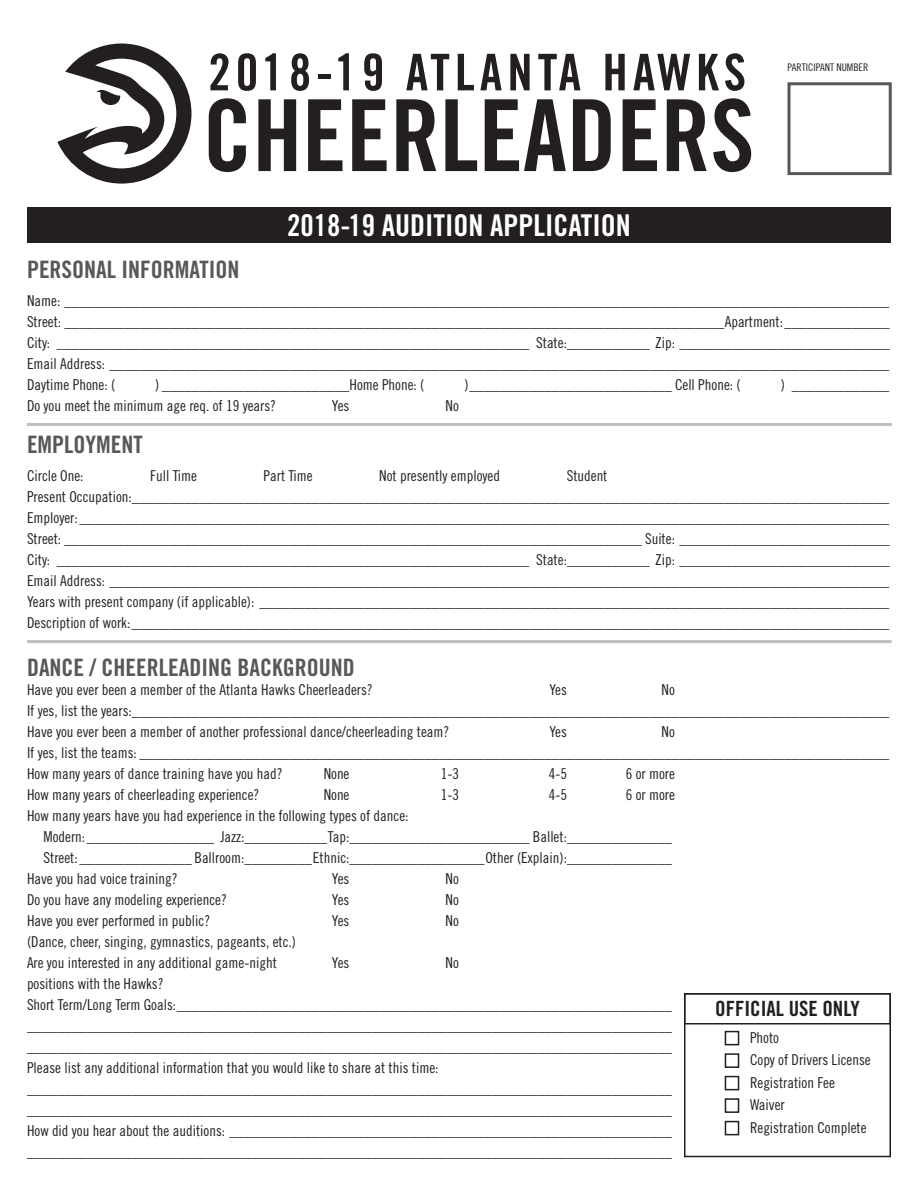
<style>
.page{position:relative;width:918px;height:1188px;background:#fff}
.page>*{position:absolute;margin:0;border:0;box-sizing:border-box;transform-origin:0 0}
.SUBHEADS{font:99.45px "Trade Gothic LT Std Bd Cn 20";color:#231f20}
.SUBHEADS-2{font:50.7px "Trade Gothic LT Std Bd Cn 20";letter-spacing:.1em;color:#231f20}
.HEADS{font:30px "Trade Gothic LT Std Bd Cn 20";color:#fff}
.SUBHEADS-3{font:24px "Trade Gothic LT Std Bd Cn 20";color:#57585a}
.HEADS-2{font:21px "Trade Gothic LT Std Bd Cn 20";color:#231f20}
.body{font:15px "Trade Gothic LT Std Cn 18";color:#231f20}
.body-2{font:10.5px "Trade Gothic LT Std Cn 18";color:#231f20}
</style>
<div class="page">
<div style="left:684px;top:993px;width:207px;height:164px;border:2px solid #231f20"></div>
<hr style="left:27px;top:423px;width:865px;height:3px;background:#bebfc2">
<hr style="left:27px;top:640px;width:865px;height:3px;background:#bebfc2">
<div style="left:684px;top:993px;width:207px;height:31px;border:2px solid #231f20"></div>
<div style="left:788px;top:82px;width:104px;height:93px;border:3px solid #57585a"></div>
<div style="left:27px;top:207px;width:864px;height:36px;background:#231f20"></div>
<svg style="left:57px;top:44px;width:134px;height:140px"></svg>
<div style="left:725px;top:1031px;width:14px;height:14px;border:2px solid #231f20"></div>
<div style="left:725px;top:1053px;width:14px;height:15px;border:2px solid #231f20"></div>
<div style="left:725px;top:1076px;width:14px;height:14px;border:2px solid #231f20"></div>
<div style="left:725px;top:1098px;width:14px;height:15px;border:2px solid #231f20"></div>
<div style="left:725px;top:1121px;width:14px;height:14px;border:2px solid #231f20"></div>
<p class="SUBHEADS-2" style="left:208px;top:42px;width:539px">2018-19 ATLANTA HAWKS</p>
<p class="SUBHEADS" style="left:203px;top:75px;width:553px">CHEERLEADERS</p>
<p class="HEADS" style="left:287px;top:207px;width:345px">2018-19 AUDITION APPLICATION</p>
<p class="body-2" style="left:788px;top:61px;width:83px">PARTICIPANT NUMBER</p>
<p class="SUBHEADS-3" style="left:27px;top:255px;width:214px">PERSONAL INFORMATION</p>
<p class="body" style="left:27px;top:292px;width:864px">Name: ______________________________________________________________________________________________________________</p>
<p class="body" style="left:27px;top:313px;width:864px">Street: ________________________________________________________________________________________Apartment:______________</p>
<p class="body" style="left:27px;top:334px;width:864px">City: _______________________________________________________________ State:___________ Zip: ____________________________</p>
<p class="body" style="left:27px;top:355px;width:864px">Email Address: ________________________________________________________________________________________________________</p>
<p class="body" style="left:27px;top:376px;width:90px">Daytime Phone: (</p>
<p class="body" style="left:155px;top:376px;width:271px">) _________________________Home Phone: (</p>
<p class="body" style="left:464px;top:376px;width:278px">)___________________________ Cell Phone: (</p>
<p class="body" style="left:781px;top:376px;width:110px">) _____________</p>
<p class="body" style="left:27px;top:397px;width:251px">Do you meet the minimum age req. of 19 years?</p>
<p class="body" style="left:332px;top:397px;width:19px">Yes</p>
<p class="body" style="left:446px;top:397px;width:15px">No</p>
<p class="SUBHEADS-3" style="left:27px;top:430px;width:117px">EMPLOYMENT</p>
<p class="body" style="left:27px;top:467px;width:58px">Circle One:</p>
<p class="body" style="left:150px;top:467px;width:48px">Full Time</p>
<p class="body" style="left:264px;top:467px;width:51px">Part Time</p>
<p class="body" style="left:379px;top:467px;width:122px">Not presently employed</p>
<p class="body" style="left:567px;top:467px;width:42px">Student</p>
<p class="body" style="left:27px;top:488px;width:864px">Present Occupation:_____________________________________________________________________________________________________</p>
<p class="body" style="left:27px;top:509px;width:864px">Employer:____________________________________________________________________________________________________________</p>
<p class="body" style="left:27px;top:530px;width:864px">Street: _____________________________________________________________________________ Suite: ____________________________</p>
<p class="body" style="left:27px;top:551px;width:864px">City: _______________________________________________________________ State:___________ Zip: ____________________________</p>
<p class="body" style="left:27px;top:572px;width:864px">Email Address: ________________________________________________________________________________________________________</p>
<p class="body" style="left:27px;top:593px;width:864px">Years with present company (if applicable): ____________________________________________________________________________________</p>
<p class="body" style="left:27px;top:614px;width:864px">Description of work:_____________________________________________________________________________________________________</p>
<p class="SUBHEADS-3" style="left:27px;top:653px;width:329px">DANCE / CHEERLEADING BACKGROUND</p>
<p class="body" style="left:27px;top:681px;width:347px">Have you ever been a member of the Atlanta Hawks Cheerleaders?</p>
<p class="body" style="left:549px;top:681px;width:19px">Yes</p>
<p class="body" style="left:662px;top:681px;width:15px">No</p>
<p class="body" style="left:27px;top:702px;width:864px">If yes, list the years:_____________________________________________________________________________________________________</p>
<p class="body" style="left:27px;top:723px;width:424px">Have you ever been a member of another professional dance/cheerleading team?</p>
<p class="body" style="left:549px;top:723px;width:19px">Yes</p>
<p class="body" style="left:662px;top:723px;width:15px">No</p>
<p class="body" style="left:27px;top:744px;width:864px">If yes, list the teams: ____________________________________________________________________________________________________</p>
<p class="body" style="left:27px;top:765px;width:257px">How many years of dance training have you had?</p>
<p class="body" style="left:324px;top:765px;width:27px">None</p>
<p class="body" style="left:441px;top:765px;width:20px">1-3</p>
<p class="body" style="left:549px;top:765px;width:20px">4-5</p>
<p class="body" style="left:626px;top:765px;width:51px">6 or more</p>
<p class="body" style="left:27px;top:786px;width:234px">How many years of cheerleading experience?</p>
<p class="body" style="left:324px;top:786px;width:27px">None</p>
<p class="body" style="left:441px;top:786px;width:20px">1-3</p>
<p class="body" style="left:549px;top:786px;width:20px">4-5</p>
<p class="body" style="left:626px;top:786px;width:51px">6 or more</p>
<p class="body" style="left:27px;top:807px;width:383px">How many years have you had experience in the following types of dance:</p>
<p class="body" style="left:44px;top:828px;width:630px">Modern:_________________ Jazz:___________Tap:________________________ Ballet:______________</p>
<p class="body" style="left:44px;top:849px;width:630px">Street:_______________ Ballroom:_________Ethnic:__________________Other (Explain):______________</p>
<p class="body" style="left:27px;top:870px;width:152px">Have you had voice training?</p>
<p class="body" style="left:332px;top:870px;width:19px">Yes</p>
<p class="body" style="left:446px;top:870px;width:15px">No</p>
<p class="body" style="left:27px;top:891px;width:201px">Do you have any modeling experience?</p>
<p class="body" style="left:332px;top:891px;width:19px">Yes</p>
<p class="body" style="left:446px;top:891px;width:15px">No</p>
<p class="body" style="left:27px;top:912px;width:185px">Have you ever performed in public?</p>
<p class="body" style="left:332px;top:912px;width:19px">Yes</p>
<p class="body" style="left:446px;top:912px;width:15px">No</p>
<p class="body" style="left:27px;top:933px;width:271px">(Dance, cheer, singing, gymnastics, pageants, etc.)</p>
<p class="body" style="left:27px;top:954px;width:251px">Are you interested in any additional game-night</p>
<p class="body" style="left:332px;top:954px;width:19px">Yes</p>
<p class="body" style="left:446px;top:954px;width:15px">No</p>
<p class="body" style="left:27px;top:975px;width:138px">positions with the Hawks?</p>
<p class="body" style="left:27px;top:996px;width:646px">Short Term/Long Term Goals:__________________________________________________________________</p>
<p class="body" style="left:27px;top:1017px;width:646px">______________________________________________________________________________________</p>
<p class="body" style="left:27px;top:1038px;width:646px">______________________________________________________________________________________</p>
<p class="body" style="left:27px;top:1059px;width:413px">Please list any additional information that you would like to share at this time:</p>
<p class="body" style="left:27px;top:1080px;width:646px">______________________________________________________________________________________</p>
<p class="body" style="left:27px;top:1101px;width:646px">______________________________________________________________________________________</p>
<p class="body" style="left:27px;top:1122px;width:646px">How did you hear about the auditions: ___________________________________________________________</p>
<p class="body" style="left:27px;top:1143px;width:646px">______________________________________________________________________________________</p>
<p class="HEADS-2" style="left:715px;top:996px;width:146px">OFFICIAL USE ONLY</p>
<p class="body" style="left:750px;top:1029px;width:31px">Photo</p>
<p class="body" style="left:750px;top:1051px;width:122px">Copy of Drivers License</p>
<p class="body" style="left:750px;top:1074px;width:86px">Registration Fee</p>
<p class="body" style="left:750px;top:1096px;width:36px">Waiver</p>
<p class="body" style="left:750px;top:1119px;width:118px">Registration Complete</p>
</div>
